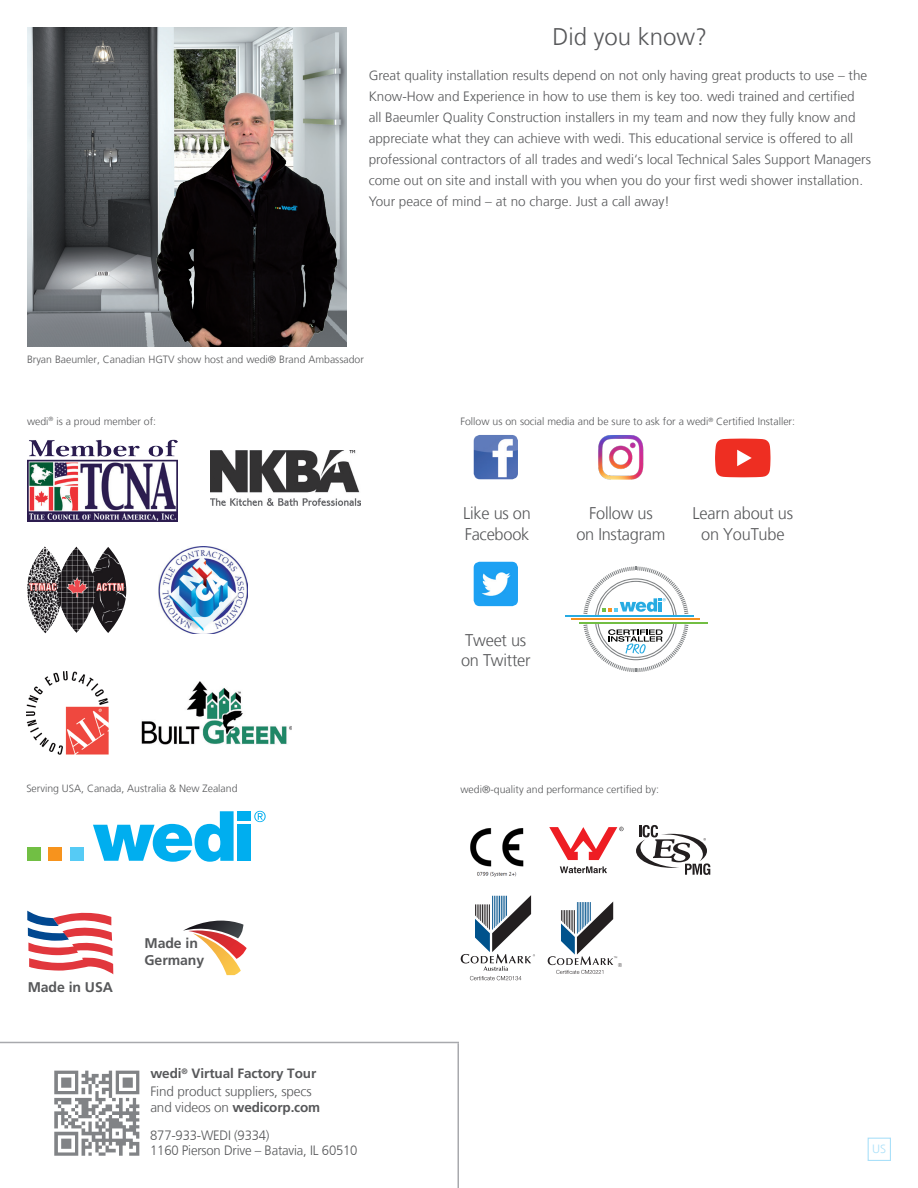
<style>
.page{position:relative;width:918px;height:1188px;background:#fff}
.page>*{position:absolute;margin:0;border:0;box-sizing:border-box;transform-origin:0 0}
.t1{font:300 24px "Frutiger LT Com";color:#57585a}
.t2{font:300 16.8px "Frutiger LT Com";letter-spacing:-.015em;color:#57585a}
.t3{font:700 14.1px/16.8px "Frutiger LT Com";letter-spacing:-.005em;color:#57585a}
.t4{font:300 13.5px/21px "Frutiger LT Com";color:#57585a}
.t5{font:700 13.5px "Frutiger LT Com";letter-spacing:-.005em;color:#57585a}
.t6{font:300 12px "Frutiger LT Com";color:#aae0f9}
.t7{font:300 10.5px "Frutiger LT Com";color:#57585a}
.s1{font-weight:700}
</style>
<div class="page">
<img style="left:27px;top:27px;width:319px;height:319px">
<img style="left:146px;top:90px;width:197px;height:256px">
<svg style="left:560px;top:866px;width:47px;height:7px"></svg>
<svg style="left:549px;top:827px;width:75px;height:33px"></svg>
<svg style="left:636px;top:825px;width:74px;height:50px"></svg>
<svg style="left:461px;top:895px;width:74px;height:85px"></svg>
<svg style="left:548px;top:902px;width:74px;height:72px"></svg>
<img style="left:28px;top:439px;width:150px;height:83px">
<img style="left:210px;top:450px;width:150px;height:56px">
<img style="left:141px;top:682px;width:150px;height:63px">
<img style="left:27px;top:546px;width:99px;height:87px">
<img style="left:159px;top:546px;width:89px;height:88px">
<img style="left:26px;top:671px;width:83px;height:84px">
<img style="left:470px;top:828px;width:54px;height:49px">
<div style="left:27px;top:847px;width:14px;height:14px;background:#71bf44"></div>
<div style="left:49px;top:847px;width:13px;height:14px;background:#f7931d"></div>
<div style="left:70px;top:847px;width:14px;height:14px;background:#56cbf5"></div>
<svg style="left:93px;top:811px;width:141px;height:51px"></svg>
<div style="left:237px;top:811px;width:14px;height:10px;background:#00aeef"></div>
<div style="left:237px;top:825px;width:14px;height:36px;background:#00aeef"></div>
<svg style="left:254px;top:811px;width:12px;height:11px"></svg>
<img style="left:474px;top:435px;width:44px;height:44px">
<img style="left:54px;top:1070px;width:86px;height:86px">
<img style="left:598px;top:435px;width:46px;height:45px">
<img style="left:474px;top:562px;width:44px;height:44px">
<svg style="left:715px;top:438px;width:56px;height:40px;background:#f04b41"></svg>
<hr style="left:0;top:1042px;width:459px;height:1px;background:#a8a9ad">
<hr style="left:458px;top:1043px;width:1px;height:145px;background:#a8a9ad">
<svg style="left:27px;top:911px;width:86px;height:63px"></svg>
<svg style="left:183px;top:921px;width:64px;height:54px"></svg>
<div style="left:868px;top:1138px;width:23px;height:23px;border:1px solid #aae0f9"></div>
<hr style="left:565px;top:616px;width:129px;height:1px;background:#27abe2">
<hr style="left:572px;top:619px;width:128px;height:1px;background:#f6921f">
<hr style="left:579px;top:622px;width:129px;height:1px;background:#72be43">
<svg style="left:583px;top:567px;width:105px;height:105px"></svg>
<p class="t1" style="left:552px;top:23px;width:156px">Did you know?</p>
<p class="t4" style="left:369px;top:65px;width:504px">Great quality installation results depend on not only having great products to use – the Know-How and Experience in how to use them is key too. wedi trained and certified<br>all Baeumler Quality Construction installers in my team and now they fully know and appreciate what they can achieve with wedi. This educational service is offered to all professional contractors of all trades and wedi‘s local Technical Sales Support Managers come out on site and install with you when you do your first wedi shower installation.<br>Your peace of mind – at no charge. Just a call away!</p>
<p class="t7" style="left:27px;top:354px;width:338px">Bryan Baeumler, Canadian HGTV show host and wedi® Brand Ambassador</p>
<p class="t7" style="left:27px;top:415px;width:131px">wedi<sup>®</sup> is a proud member of:</p>
<p class="t7" style="left:460px;top:415px;width:336px">Follow us on social media and be sure to ask for a wedi<sup>®</sup> Certified Installer:</p>
<p class="t2" style="left:463px;top:504px;width:69px">Like us on</p>
<p class="t2" style="left:465px;top:524px;width:66px">Facebook</p>
<p class="t2" style="left:465px;top:630px;width:63px">Tweet us</p>
<p class="t2" style="left:461px;top:650px;width:71px">on Twitter</p>
<p class="t2" style="left:589px;top:504px;width:65px">Follow us</p>
<p class="t2" style="left:576px;top:524px;width:91px">on Instagram</p>
<p class="t2" style="left:693px;top:504px;width:102px">Learn about us</p>
<p class="t2" style="left:701px;top:524px;width:85px">on YouTube</p>
<p class="t7" style="left:26px;top:783px;width:213px">Serving USA, Canada, Australia &amp; New Zealand</p>
<p class="t7" style="left:460px;top:783px;width:200px">wedi®-quality and performance certified by:</p>
<p class="t3" style="left:28px;top:979px;width:87px">Made in USA</p>
<p class="t3" style="left:145px;top:934px;width:61px">Made in<br>Germany</p>
<p class="t5" style="left:150px;top:1066px;width:167px">wedi<sup>®</sup> Virtual Factory Tour</p>
<p class="t4" style="left:150px;top:1083px;width:171px;line-height:16.2px">Find product suppliers, specs and videos on <span class="s1">wedicorp.com</span></p>
<p class="t4" style="left:150px;top:1124px;width:121px">877-933-WEDI (9334)</p>
<p class="t4" style="left:150px;top:1139px;width:209px">1160 Pierson Drive – Batavia, IL 60510</p>
<p class="t6" style="left:872px;top:1142px;width:16px">US</p>
</div>
